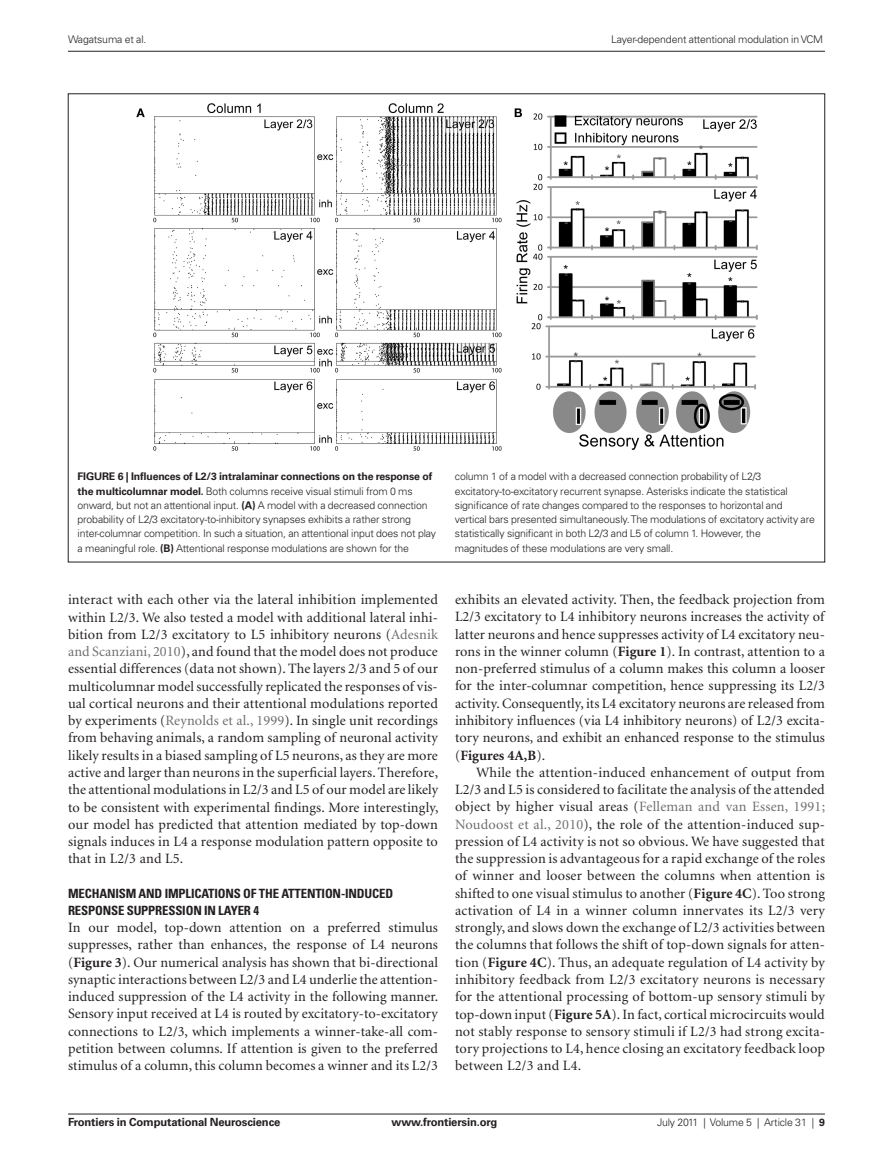
<style>
.page{position:relative;width:893px;height:1170px;background:#fff}
.page>*{position:absolute;margin:0;border:0;box-sizing:border-box;transform-origin:0 0}
.t1{font:14.25px/17.2px "Minion";letter-spacing:.005em;color:#231f20;text-align:justify}
.t2{font:700 condensed 12.75px/17.2px "Univers";letter-spacing:-.01em;color:#231f20}
.t3{font:700 11.25px "Univers";letter-spacing:-.015em;color:#231f20}
.t4{font:300 10.5px/14.2px "Univers";letter-spacing:-.015em;color:#231f20}
.s1{font-weight:700}
.s2{color:#6c6d70}
</style>
<div class="page">
<img style="left:136px;top:103px;width:621px;height:347px">
<hr style="left:68px;top:51px;width:757px;height:1px;background:#231f20">
<hr style="left:68px;top:1113px;width:757px;height:1px;background:#231f20">
<p class="t4" style="left:68px;top:32px;width:80px">Wagatsuma et al.</p>
<p class="t4" style="left:611px;top:32px;width:213px">Layer-dependent attentional modulation in VCM</p>
<p class="t4" style="left:78px;top:469px;width:360px"><span class="s1">Figure 6 | Influences of L2/3 intralaminar connections on the response of the multicolumnar model.</span> Both columns receive visual stimuli from 0 ms onward, but not an attentional input. <span class="s1">(A)</span> A model with a decreased connection probability of L2/3 excitatory-to-inhibitory synapses exhibits a rather strong inter-columnar competition. In such a situation, an attentional input does not play a meaningful role. <span class="s1">(B)</span> Attentional response modulations are shown for the</p>
<p class="t4" style="left:455px;top:469px;width:361px">column 1 of a model with a decreased connection probability of L2/3 excitatory-to-excitatory recurrent synapse. Asterisks indicate the statistical significance of rate changes compared to the responses to horizontal and vertical bars presented simultaneously. The modulations of excitatory activity are statistically significant in both L2/3 and L5 of column 1. However, the magnitudes of these modulations are very small.</p>
<p class="t1" style="left:68px;top:591px;width:372px">interact with each other via the lateral inhibition implemented within L2/3. We also tested a model with additional lateral inhi&shy;bition from L2/3 excitatory to L5 inhibitory neurons (<span class="s2">Adesnik and Scanziani, 2010</span>), and found that the model does not produce essential differences (data not shown). The layers 2/3 and 5 of our multicolumnar model successfully replicated the responses of vis&shy;ual cortical neurons and their attentional modulations reported by experiments (<span class="s2">Reynolds et al., 1999</span>). In single unit recordings from behaving animals, a random sampling of neuronal activity likely results in a biased sampling of L5 neurons, as they are more active and larger than neurons in the superficial layers. Therefore, the attentional modulations in L2/3 and L5 of our model are likely to be consistent with experimental findings. More interestingly, our model has predicted that attention mediated by top-down signals induces in L4 a response modulation pattern opposite to that in L2/3 and L5.</p>
<p class="t2" style="left:68px;top:884px;width:327px">MECHANISM AND IMPLICATIONS OF THE ATTENTION-INDUCED<br>RESPONSE SUPPRESSION IN LAYER 4</p>
<p class="t1" style="left:68px;top:919px;width:372px">In our model, top-down attention on a preferred stimulus suppresses, rather than enhances, the response of L4 neurons (<span class="s1">Figure 3</span>). Our numerical analysis has shown that bi-directional synaptic interactions between L2/3 and L4 underlie the attention&shy;induced suppression of the L4 activity in the following manner.<br>Sensory input received at L4 is routed by excitatory-to-excitatory connections to L2/3, which implements a winner-take-all com&shy;petition between columns. If attention is given to the preferred stimulus of a column, this column becomes a winner and its L2/3</p>
<p class="t1" style="left:455px;top:591px;width:371px">exhibits an elevated activity. Then, the feedback projection from L2/3 excitatory to L4 inhibitory neurons increases the activity of latter neurons and hence suppresses activity of L4 excitatory neu&shy;rons in the winner column (<span class="s1">Figure 1</span>). In contrast, attention to a non-preferred stimulus of a column makes this column a looser for the inter-columnar competition, hence suppressing its L2/3 activity. Consequently, its L4 excitatory neurons are released from inhibitory influences (via L4 inhibitory neurons) of L2/3 excita&shy;tory neurons, and exhibit an enhanced response to the stimulus (<span class="s1">Figures 4A,B</span>).</p>
<p class="t1" style="left:455px;top:764px;width:372px;text-indent:21px">While the attention-induced enhancement of output from L2/3 and L5 is considered to facilitate the analysis of the attended object by higher visual areas (<span class="s2">Felleman and van Essen, 1991; Noudoost et al., 2010</span>), the role of the attention-induced sup&shy;pression of L4 activity is not so obvious. We have suggested that the suppression is advantageous for a rapid exchange of the roles of winner and looser between the columns when attention is shifted to one visual stimulus to another (<span class="s1">Figure 4C</span>). Too strong activation of L4 in a winner column innervates its L2/3 very strongly, and slows down the exchange of L2/3 activities between the columns that follows the shift of top-down signals for atten&shy;tion (<span class="s1">Figure 4C</span>). Thus, an adequate regulation of L4 activity by inhibitory feedback from L2/3 excitatory neurons is necessary for the attentional processing of bottom-up sensory stimuli by top-down input (<span class="s1">Figure 5A</span>). In fact, cortical microcircuits would not stably response to sensory stimuli if L2/3 had strong excita&shy;tory projections to L4, hence closing an excitatory feedback loop between L2/3 and L4.</p>
<p class="t3" style="left:68px;top:1115px;width:214px">Frontiers in Computational Neuroscience</p>
<p class="t3" style="left:392px;top:1115px;width:107px">www.frontiersin.org</p>
<p class="t4" style="left:657px;top:1115px;width:169px">July 2011 | Volume 5 | Article 31 | <span class="s1">9</span></p>
</div>
